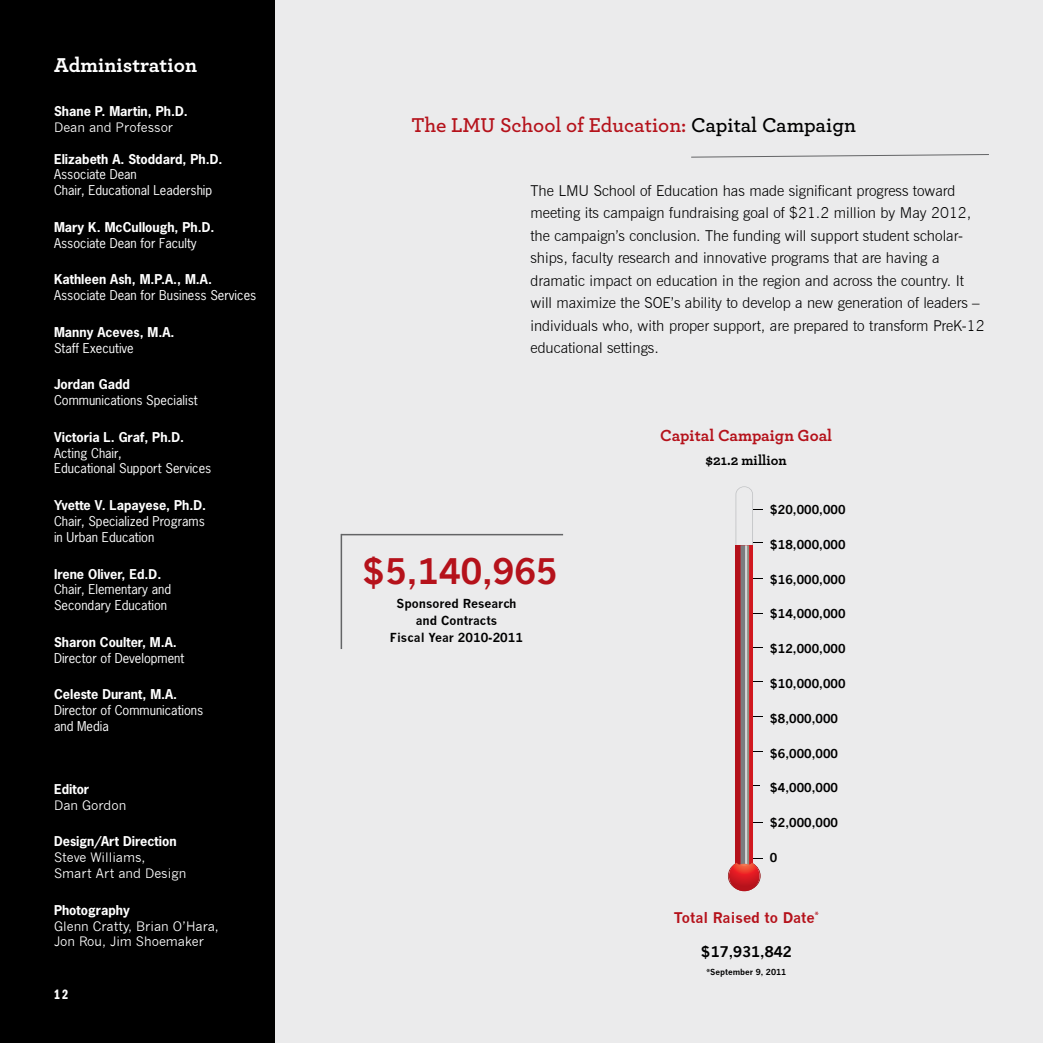
<style>
.page{position:relative;width:1043px;height:1043px;background:#fff}
.page>*{position:absolute;margin:0;border:0;box-sizing:border-box;transform-origin:0 0}
.t1{font:700 34.35px "News Gothic";color:#b5121b}
.t2{font:600 21px "Archer";color:#b5121b}
.t3{font:700 21px "Archer";color:#fff}
.t4{font:700 16.8px "Archer";letter-spacing:-.005em;color:#b5121b}
.t5{font:300 15px/22.5px "News Gothic BT";color:#000}
.t6{font:700 14.4px "News Gothic";color:#b5121b}
.t7{font:700 14.4px "Archer";color:#000}
.t8{font:700 14.4px "News Gothic";color:#000}
.t9{font:14.1px "Franklin Gothic Demi Cmpr";color:#fff}
.t10{font:12.75px/15.8px "News Gothic Std";color:#fff}
.t11{font:700 12.75px "News Gothic Std";color:#fff}
.t12{font:12.75px/15.8px "News Gothic";color:#fff}
.t13{font:700 12.15px/17px "News Gothic";color:#000;text-align:center}
.t14{font:700 12px "News Gothic";color:#000}
.t15{font:700 8.1px "News Gothic";color:#000}
.s1{color:#000}
</style>
<div class="page">
<div style="left:0;top:0;width:1042px;height:1042px;background:#ebebec"></div>
<div style="left:0;top:0;width:274px;height:1042px;background:#000"></div>
<hr style="left:340px;top:533px;width:2px;height:116px;background:#636466">
<hr style="left:341px;top:533px;width:222px;height:2px;background:#636466">
<svg style="left:728px;top:486px;width:34px;height:405px"></svg>
<svg style="left:691px;top:154px;width:298px;height:4px"></svg>
<h2 class="t3" style="left:54px;top:52px;width:144px">Administration</h2>
<p class="t11" style="left:54px;top:103px;width:135px">Shane P. Martin, Ph.D.</p>
<p class="t12" style="left:54px;top:119px;width:121px">Dean and Professor</p>
<p class="t11" style="left:54px;top:150px;width:170px">Elizabeth A. Stoddard, Ph.D.</p>
<p class="t10" style="left:54px;top:166px;width:160px">Associate Dean<br>Chair, Educational Leadership</p>
<p class="t11" style="left:54px;top:218px;width:162px">Mary K. McCullough, Ph.D.</p>
<p class="t10" style="left:54px;top:235px;width:144px">Associate Dean for Faculty</p>
<p class="t11" style="left:54px;top:271px;width:159px">Kathleen Ash, M.P.A., M.A.</p>
<p class="t10" style="left:54px;top:287px;width:204px">Associate Dean for Business Services</p>
<p class="t11" style="left:54px;top:323px;width:122px">Manny Aceves, M.A.</p>
<p class="t10" style="left:54px;top:340px;width:81px">Staff Executive</p>
<p class="t11" style="left:54px;top:376px;width:77px">Jordan Gadd</p>
<p class="t10" style="left:54px;top:392px;width:145px">Communications Specialist</p>
<p class="t11" style="left:54px;top:428px;width:132px">Victoria L. Graf, Ph.D.</p>
<p class="t10" style="left:54px;top:445px;width:159px">Acting Chair,<br>Educational Support Services</p>
<p class="t11" style="left:54px;top:497px;width:153px">Yvette V. Lapayese, Ph.D.</p>
<p class="t10" style="left:54px;top:513px;width:152px">Chair, Specialized Programs in Urban Education</p>
<p class="t11" style="left:54px;top:565px;width:109px">Irene Oliver, Ed.D.</p>
<p class="t10" style="left:54px;top:581px;width:118px">Chair, Elementary and<br>Secondary Education</p>
<p class="t11" style="left:54px;top:633px;width:124px">Sharon Coulter, M.A.</p>
<p class="t10" style="left:54px;top:649px;width:132px">Director of Development</p>
<p class="t11" style="left:54px;top:686px;width:125px">Celeste Durant, M.A.</p>
<p class="t10" style="left:54px;top:702px;width:151px">Director of Communications and Media</p>
<p class="t11" style="left:54px;top:780px;width:37px">Editor</p>
<p class="t12" style="left:54px;top:797px;width:74px">Dan Gordon</p>
<p class="t11" style="left:54px;top:833px;width:124px">Design/Art Direction</p>
<p class="t12" style="left:54px;top:849px;width:134px">Steve Williams,<br>Smart Art and Design</p>
<p class="t11" style="left:54px;top:901px;width:77px">Photography</p>
<p class="t12" style="left:54px;top:917px;width:166px">Glenn Cratty, Brian O’Hara,<br>Jon Rou, Jim Shoemaker</p>
<p class="t9" style="left:54px;top:986px;width:16px">12</p>
<h2 class="t2" style="left:411px;top:112px;width:446px">The LMU School of Education: <span class="s1">Capital Campaign</span></h2>
<p class="t5" style="left:530px;top:179px;width:455px">The LMU School of Education has made significant progress toward meeting its campaign fundraising goal of $21.2 million by May 2012, the campaign’s conclusion. The funding will support student scholar&shy;ships, faculty research and innovative programs that are having a dramatic impact on education in the region and across the country. It will maximize the SOE’s ability to develop a new generation of leaders – individuals who, with proper support, are prepared to transform PreK-12 educational settings.</p>
<h1 class="t1" style="left:362px;top:550px;width:197px">$5,140,965</h1>
<p class="t13" style="left:390px;top:594px;width:135px">Sponsored Research and Contracts<br>Fiscal Year 2010-2011</p>
<p class="t4" style="left:660px;top:425px;width:173px">Capital Campaign Goal</p>
<p class="t7" style="left:705px;top:451px;width:83px">$21.2 million</p>
<p class="t14" style="left:769px;top:502px;width:77px">$20,000,000</p>
<p class="t14" style="left:769px;top:537px;width:77px">$18,000,000</p>
<p class="t14" style="left:769px;top:571px;width:77px">$16,000,000</p>
<p class="t14" style="left:769px;top:606px;width:77px">$14,000,000</p>
<p class="t14" style="left:769px;top:641px;width:77px">$12,000,000</p>
<p class="t14" style="left:769px;top:676px;width:77px">$10,000,000</p>
<p class="t14" style="left:769px;top:711px;width:70px">$8,000,000</p>
<p class="t14" style="left:769px;top:745px;width:70px">$6,000,000</p>
<p class="t14" style="left:769px;top:780px;width:70px">$4,000,000</p>
<p class="t14" style="left:769px;top:815px;width:70px">$2,000,000</p>
<p class="t14" style="left:769px;top:850px;width:9px">0</p>
<p class="t6" style="left:673px;top:908px;width:146px">Total Raised to Date<sup>*</sup></p>
<p class="t8" style="left:700px;top:943px;width:92px">$17,931,842</p>
<p class="t15" style="left:706px;top:966px;width:81px">*September 9, 2011</p>
</div>
